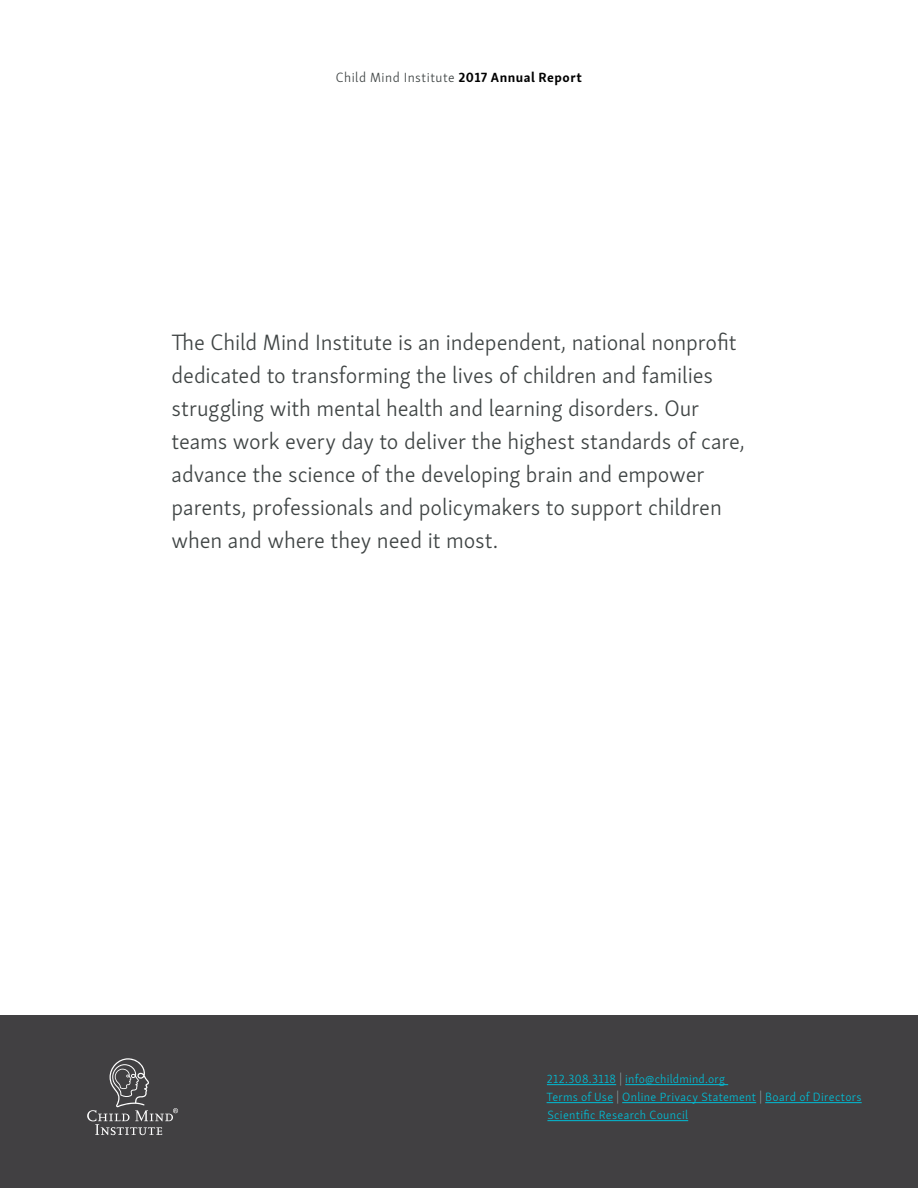
<style>
.page{position:relative;width:918px;height:1188px;background:#fff}
.page>*{position:absolute;margin:0;border:0;box-sizing:border-box;transform-origin:0 0}
.t1{font:300 22.5px/33px "Skolar Sans Latn";letter-spacing:-.005em;color:#3f4444}
.t2{font:300 13.5px "Skolar Sans Latn";letter-spacing:.035em;color:#3f4444}
.t3{font:300 12px/18px "Skolar Sans Latn";letter-spacing:.03em;color:#00bed6}
.s1{font-weight:700;color:#000}
.s2{color:#8c9c9d}
</style>
<div class="page">
<div style="left:0;top:1016px;width:918px;height:172px;background:#414042"></div>
<hr style="left:547px;top:1084px;width:69px;height:1px;background:#00bed6">
<hr style="left:625px;top:1084px;width:103px;height:1px;background:#00bed6">
<hr style="left:547px;top:1102px;width:66px;height:1px;background:#00bed6">
<hr style="left:622px;top:1102px;width:134px;height:1px;background:#00bed6">
<hr style="left:765px;top:1102px;width:97px;height:1px;background:#00bed6">
<hr style="left:547px;top:1120px;width:141px;height:1px;background:#00bed6">
<svg style="left:87px;top:1058px;width:91px;height:77px"></svg>
<p class="t2" style="left:336px;top:68px;width:248px">Child Mind Institute <span class="s1">2017 Annual Report</span></p>
<p class="t1" style="left:172px;top:324px;width:575px">The Child Mind Institute is an independent, national nonprofit dedicated to transforming the lives of children and families struggling with mental health and learning disorders. Our teams work every day to deliver the highest standards of care, advance the science of the developing brain and empower parents, professionals and policymakers to support children when and where they need it most.</p>
<p class="t3" style="left:547px;top:1069px;width:317px">212.308.3118 <span class="s2">|</span> info@childmind.org<br>Terms of Use <span class="s2">|</span> Online Privacy Statement <span class="s2">|</span> Board of Directors<br>Scientific Research Council</p>
</div>
